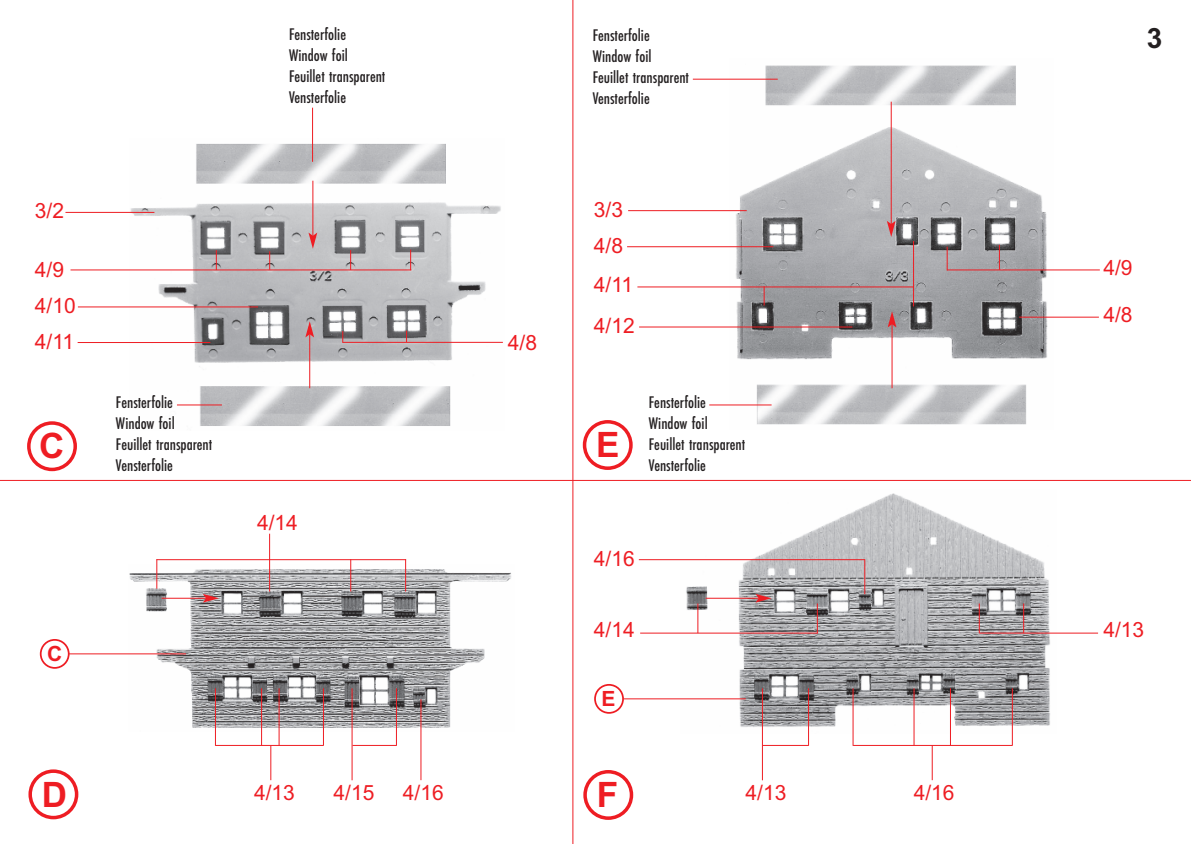
<style>
.page{position:relative;width:1191px;height:844px;background:#fff}
.page>*{position:absolute;margin:0;border:0;box-sizing:border-box;transform-origin:0 0}
.t1{font:700 35px "Arial";color:#ee1d23}
.t2{font:700 28px "Arial";color:#231f20}
.t3{font:21px/35.5px "Arial";color:#ee1d23}
.t4{font:700 21px "Arial";color:#ee1d23}
.t5{font:17.5px/21px "Futura EF Medium Con";color:#231f20}
</style>
<div class="page">
<hr style="left:572px;top:0;width:1px;height:843px;background:#ee1d23">
<hr style="left:0;top:480px;width:1191px;height:1px;background:#ee1d23">
<img style="left:130px;top:138px;width:373px;height:288px">
<img style="left:128px;top:564px;width:383px;height:167px">
<img style="left:729px;top:65px;width:324px;height:360px">
<img style="left:680px;top:493px;width:376px;height:240px">
<svg style="left:27px;top:421px;width:50px;height:50px"></svg>
<svg style="left:28px;top:769px;width:50px;height:50px"></svg>
<svg style="left:583px;top:420px;width:49px;height:50px"></svg>
<svg style="left:583px;top:770px;width:50px;height:49px"></svg>
<hr style="left:312px;top:181px;width:1px;height:54px;background:#ee1d23">
<svg style="left:308px;top:232px;width:9px;height:17px"></svg>
<hr style="left:890px;top:102px;width:1px;height:122px;background:#ee1d23">
<svg style="left:887px;top:221px;width:8px;height:16px"></svg>
<hr style="left:309px;top:334px;width:1px;height:54px;background:#ee1d23">
<svg style="left:305px;top:321px;width:9px;height:16px"></svg>
<hr style="left:891px;top:324px;width:1px;height:64px;background:#ee1d23">
<svg style="left:887px;top:311px;width:9px;height:16px"></svg>
<hr style="left:162px;top:597px;width:44px;height:1px;background:#ee1d23">
<svg style="left:203px;top:593px;width:16px;height:9px"></svg>
<hr style="left:705px;top:597px;width:53px;height:1px;background:#ee1d23">
<svg style="left:755px;top:593px;width:16px;height:9px"></svg>
<hr style="left:65px;top:212px;width:89px;height:1px;background:#ee1d23">
<hr style="left:628px;top:210px;width:118px;height:1px;background:#ee1d23">
<hr style="left:693px;top:79px;width:84px;height:1px;background:#ee1d23">
<hr style="left:627px;top:246px;width:146px;height:1px;background:#ee1d23">
<hr style="left:637px;top:286px;width:276px;height:1px;background:#ee1d23">
<hr style="left:639px;top:326px;width:213px;height:1px;background:#ee1d23">
<hr style="left:623px;top:698px;width:122px;height:1px;background:#ee1d23">
<hr style="left:78px;top:306px;width:180px;height:1px;background:#ee1d23">
<hr style="left:78px;top:342px;width:132px;height:1px;background:#ee1d23">
<hr style="left:68px;top:653px;width:118px;height:1px;background:#ee1d23">
<hr style="left:156px;top:559px;width:250px;height:1px;background:#ee1d23">
<hr style="left:639px;top:559px;width:226px;height:1px;background:#ee1d23">
<hr style="left:640px;top:632px;width:178px;height:1px;background:#ee1d23">
<hr style="left:979px;top:632px;width:119px;height:1px;background:#ee1d23">
<hr style="left:215px;top:744px;width:109px;height:1px;background:#ee1d23">
<hr style="left:352px;top:744px;width:44px;height:1px;background:#ee1d23">
<hr style="left:342px;top:342px;width:161px;height:1px;background:#ee1d23">
<hr style="left:70px;top:269px;width:341px;height:1px;background:#ee1d23">
<hr style="left:947px;top:269px;width:152px;height:1px;background:#ee1d23">
<hr style="left:1019px;top:316px;width:79px;height:1px;background:#ee1d23">
<svg style="left:216px;top:250px;width:1px;height:20px"></svg>
<svg style="left:269px;top:251px;width:1px;height:19px"></svg>
<svg style="left:350px;top:250px;width:1px;height:19px"></svg>
<svg style="left:156px;top:559px;width:1px;height:29px"></svg>
<hr style="left:269px;top:533px;width:1px;height:58px;background:#ee1d23">
<hr style="left:420px;top:699px;width:1px;height:81px;background:#ee1d23">
<hr style="left:270px;top:745px;width:1px;height:35px;background:#ee1d23">
<hr style="left:215px;top:688px;width:1px;height:57px;background:#ee1d23">
<hr style="left:279px;top:688px;width:1px;height:57px;background:#ee1d23">
<hr style="left:261px;top:688px;width:1px;height:57px;background:#ee1d23">
<hr style="left:323px;top:688px;width:1px;height:57px;background:#ee1d23">
<hr style="left:853px;top:744px;width:159px;height:1px;background:#ee1d23">
<hr style="left:931px;top:745px;width:1px;height:35px;background:#ee1d23">
<hr style="left:852px;top:688px;width:1px;height:57px;background:#ee1d23">
<hr style="left:913px;top:688px;width:1px;height:57px;background:#ee1d23">
<hr style="left:950px;top:688px;width:1px;height:57px;background:#ee1d23">
<hr style="left:1012px;top:688px;width:1px;height:57px;background:#ee1d23">
<hr style="left:352px;top:688px;width:1px;height:92px;background:#ee1d23">
<hr style="left:396px;top:688px;width:1px;height:57px;background:#ee1d23">
<hr style="left:763px;top:744px;width:45px;height:1px;background:#ee1d23">
<hr style="left:762px;top:688px;width:1px;height:92px;background:#ee1d23">
<hr style="left:808px;top:688px;width:1px;height:57px;background:#ee1d23">
<hr style="left:350px;top:559px;width:1px;height:32px;background:#ee1d23">
<hr style="left:405px;top:559px;width:1px;height:32px;background:#ee1d23">
<hr style="left:864px;top:559px;width:1px;height:35px;background:#ee1d23">
<hr style="left:697px;top:603px;width:1px;height:30px;background:#ee1d23">
<hr style="left:817px;top:603px;width:1px;height:30px;background:#ee1d23">
<hr style="left:979px;top:603px;width:1px;height:30px;background:#ee1d23">
<hr style="left:1023px;top:603px;width:1px;height:30px;background:#ee1d23">
<svg style="left:406px;top:330px;width:1px;height:12px"></svg>
<svg style="left:410px;top:249px;width:1px;height:20px"></svg>
<svg style="left:946px;top:246px;width:1px;height:24px"></svg>
<svg style="left:763px;top:286px;width:1px;height:19px"></svg>
<hr style="left:913px;top:241px;width:1px;height:65px;background:#ee1d23">
<svg style="left:999px;top:245px;width:1px;height:25px"></svg>
<svg style="left:40px;top:639px;width:30px;height:29px"></svg>
<svg style="left:594px;top:684px;width:30px;height:29px"></svg>
<hr style="left:177px;top:404px;width:45px;height:1px;background:#ee1d23">
<hr style="left:312px;top:108px;width:1px;height:54px;background:#ee1d23">
<hr style="left:709px;top:404px;width:62px;height:1px;background:#ee1d23">
<p class="t5" style="left:289px;top:25px;width:98px">Fensterfolie<br>Window foil<br>Feuillet transparent<br>Vensterfolie</p>
<p class="t5" style="left:592px;top:25px;width:98px">Fensterfolie<br>Window foil<br>Feuillet transparent<br>Vensterfolie</p>
<h2 class="t2" style="left:1146px;top:22px;width:17px">3</h2>
<p class="t3" style="left:594px;top:192px;width:31px">3/3<br>4/8</p>
<p class="t3" style="left:594px;top:267px;width:41px">4/11</p>
<p class="t3" style="left:35px;top:193px;width:31px">3/2</p>
<p class="t3" style="left:35px;top:251px;width:31px">4/9</p>
<p class="t3" style="left:1103px;top:250px;width:31px">4/9</p>
<p class="t3" style="left:35px;top:287px;width:42px">4/10</p>
<p class="t3" style="left:35px;top:324px;width:41px">4/11</p>
<h1 class="t1" style="left:39px;top:426px;width:27px">C</h1>
<p class="t5" style="left:116px;top:392px;width:98px">Fensterfolie<br>Window foil<br>Feuillet transparent<br>Vensterfolie</p>
<p class="t3" style="left:257px;top:504px;width:42px">4/14</p>
<p class="t3" style="left:508px;top:324px;width:31px">4/8</p>
<p class="t3" style="left:594px;top:308px;width:42px">4/12</p>
<h1 class="t1" style="left:596px;top:424px;width:25px">E</h1>
<p class="t5" style="left:649px;top:392px;width:98px">Fensterfolie<br>Window foil<br>Feuillet transparent<br>Vensterfolie</p>
<p class="t3" style="left:594px;top:541px;width:42px">4/16</p>
<p class="t3" style="left:1103px;top:297px;width:31px">4/8</p>
<p class="t4" style="left:47px;top:641px;width:17px">C</p>
<h1 class="t1" style="left:42px;top:773px;width:27px">D</h1>
<p class="t3" style="left:254px;top:775px;width:42px">4/13</p>
<p class="t3" style="left:333px;top:774px;width:42px">4/15</p>
<p class="t3" style="left:403px;top:774px;width:42px">4/16</p>
<p class="t3" style="left:594px;top:612px;width:42px">4/14</p>
<p class="t4" style="left:601px;top:686px;width:16px">E</p>
<h1 class="t1" style="left:597px;top:774px;width:23px">F</h1>
<p class="t3" style="left:745px;top:774px;width:42px">4/13</p>
<p class="t3" style="left:913px;top:774px;width:42px">4/16</p>
<p class="t3" style="left:1103px;top:611px;width:42px">4/13</p>
</div>
